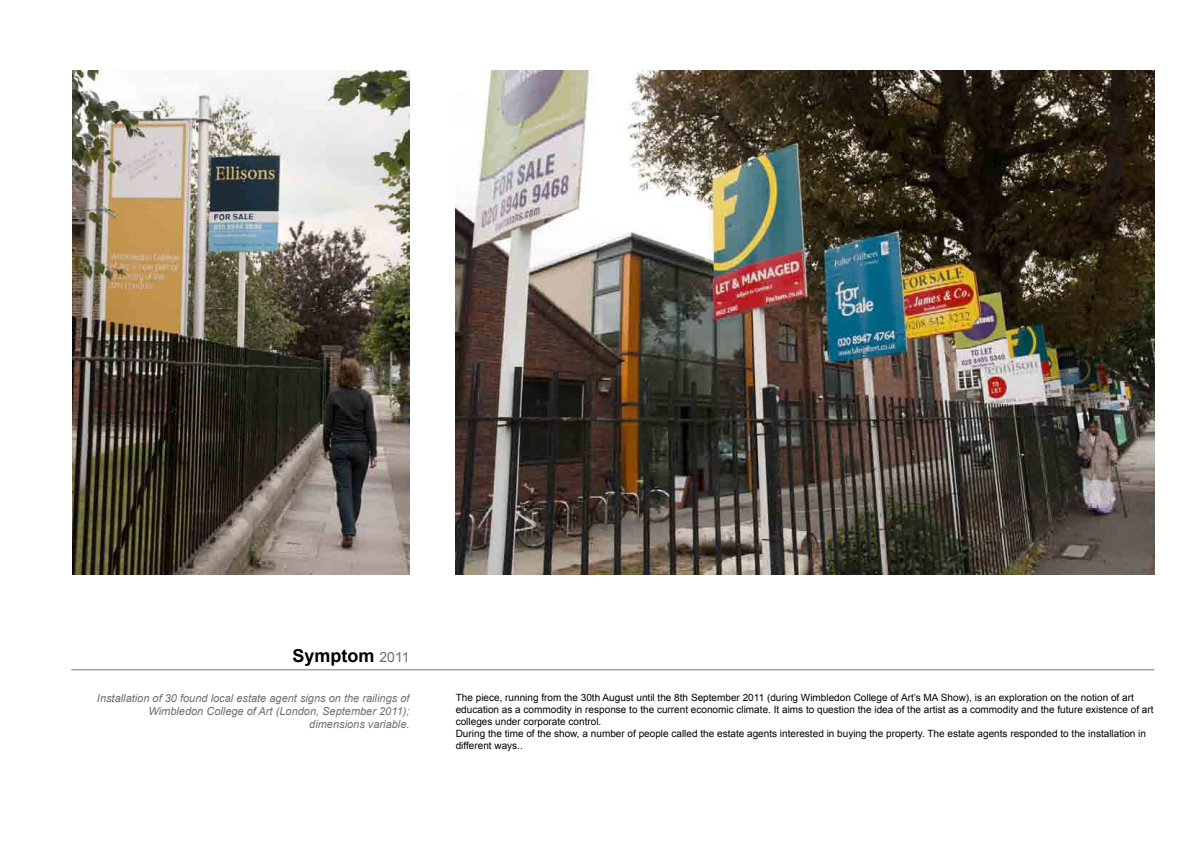
<style>
.page{position:relative;width:1191px;height:842px;background:#fff}
.page>*{position:absolute;margin:0;border:0;box-sizing:border-box;transform-origin:0 0}
.t1{font:700 18px "Arial";color:#000}
.t2{font:italic 11px/13.2px "Arial";color:#6d6e71;text-align:right}
.t3{font:10px/12px "Arial";color:#000}
.s1{font-weight:400;font-size:14px;color:#6d6e71}
</style>
<div class="page">
<img style="left:455px;top:71px;width:700px;height:504px">
<hr style="left:71px;top:670px;width:1083px;height:1px;background:#7a7677">
<img style="left:72px;top:71px;width:337px;height:504px">
<h1 class="t1" style="left:292px;top:644px;width:119px">Symptom <span class="s1">2011</span></h1>
<p class="t2" style="left:97px;top:691px;width:314px">Installation of 30 found local estate agent signs on the railings of<br>Wimbledon College of Art (London, September 2011); dimensions variable.</p>
<p class="t3" style="left:456px;top:691px;width:699px">The piece, running from the 30th August until the 8th September 2011 (during Wimbledon College of Art’s MA Show), is an exploration on the notion of art education as a commodity in response to the current economic climate. It aims to question the idea of the artist as a commodity and the future existence of art colleges under corporate control.<br>During the time of the show, a number of people called the estate agents interested in buying the property. The estate agents responded to the installation in different ways..</p>
</div>
